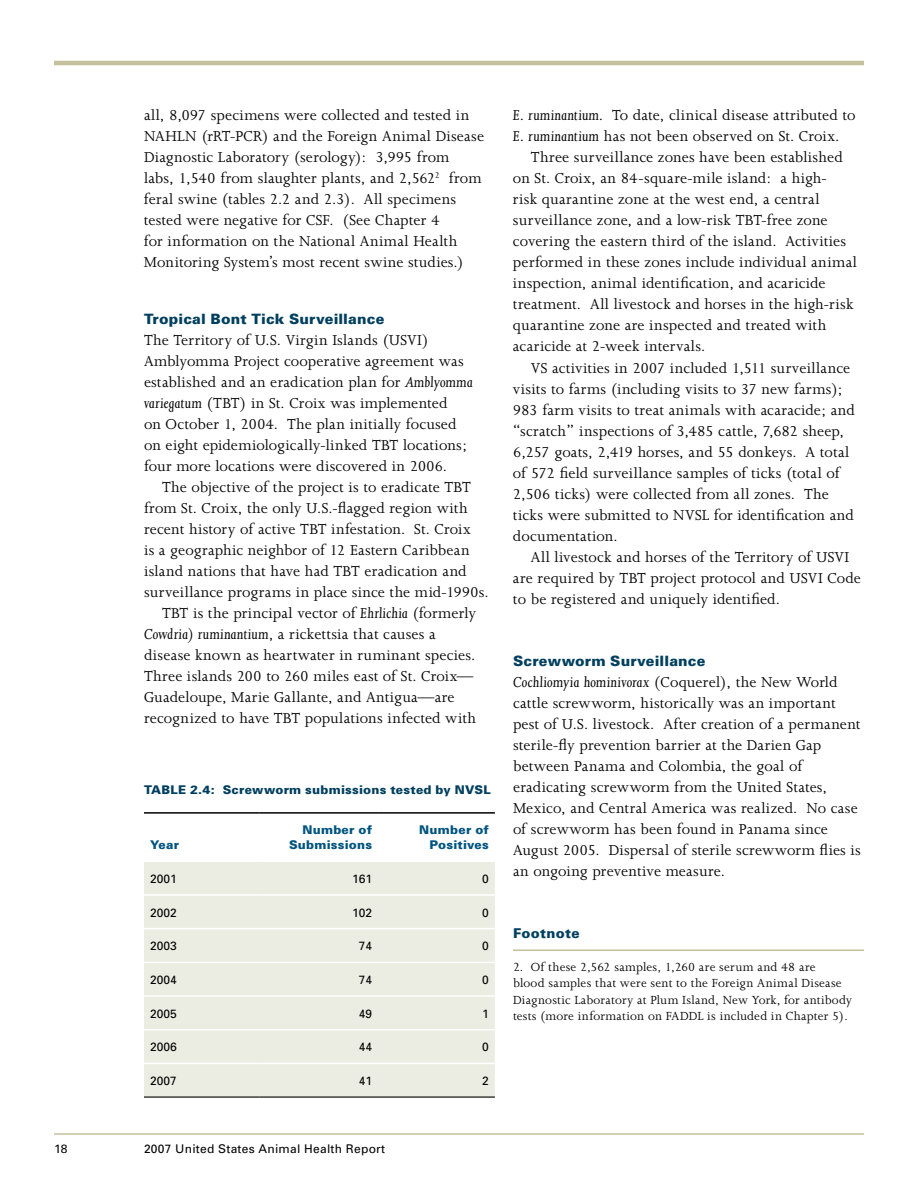
<style>
.page{position:relative;width:918px;height:1188px;background:#fff}
.page>*{position:absolute;margin:0;border:0;box-sizing:border-box;transform-origin:0 0}
.t1{font:16.5px/21px "Joanna";letter-spacing:.01em;color:#000}
.t2{font:900 14.25px "Univers";letter-spacing:.01em;color:#003f5f}
.t3{font:13.5px/16.5px "Joanna";letter-spacing:.015em;color:#000}
.t4{font:900 13.5px "Univers";letter-spacing:.025em;color:#003f5f}
.t5{font:12px "Univers";color:#000}
.t6{font:900 12px "Univers";letter-spacing:.02em;color:#003f5f}
.t7{font:900 12px/15px "Univers";letter-spacing:.02em;color:#005480;text-align:right}
.t8{font:12px "Univers";letter-spacing:.02em;color:#000}
.s1{font-style:italic}
</style>
<div class="page">
<div style="left:144px;top:862px;width:351px;height:235px;background:#ecede2"></div>
<hr style="left:144px;top:894px;width:116px;height:2px;background:#fff">
<hr style="left:260px;top:894px;width:118px;height:2px;background:#fff">
<hr style="left:378px;top:894px;width:117px;height:2px;background:#fff">
<hr style="left:144px;top:928px;width:116px;height:1px;background:#fff">
<hr style="left:260px;top:928px;width:118px;height:1px;background:#fff">
<hr style="left:378px;top:928px;width:117px;height:1px;background:#fff">
<hr style="left:144px;top:962px;width:116px;height:1px;background:#fff">
<hr style="left:260px;top:962px;width:118px;height:1px;background:#fff">
<hr style="left:378px;top:962px;width:117px;height:1px;background:#fff">
<hr style="left:144px;top:995px;width:116px;height:2px;background:#fff">
<hr style="left:260px;top:995px;width:118px;height:2px;background:#fff">
<hr style="left:378px;top:995px;width:117px;height:2px;background:#fff">
<hr style="left:144px;top:812px;width:116px;height:2px;background:#000">
<hr style="left:260px;top:812px;width:118px;height:2px;background:#000">
<hr style="left:378px;top:812px;width:117px;height:2px;background:#000">
<hr style="left:144px;top:1029px;width:116px;height:1px;background:#fff">
<hr style="left:260px;top:1029px;width:118px;height:1px;background:#fff">
<hr style="left:378px;top:1029px;width:117px;height:1px;background:#fff">
<hr style="left:144px;top:1063px;width:116px;height:1px;background:#fff">
<hr style="left:260px;top:1063px;width:118px;height:1px;background:#fff">
<hr style="left:378px;top:1063px;width:117px;height:1px;background:#fff">
<hr style="left:144px;top:1097px;width:116px;height:1px;background:#000">
<hr style="left:260px;top:1097px;width:118px;height:1px;background:#000">
<hr style="left:378px;top:1097px;width:117px;height:1px;background:#000">
<hr style="left:513px;top:949px;width:351px;height:2px;background:#c5c19d">
<hr style="left:54px;top:61px;width:810px;height:4px;background:#c5c19d">
<hr style="left:54px;top:1133px;width:810px;height:2px;background:#c5c19d">
<p class="t1" style="left:144px;top:105px;width:342px">all, 8,097 specimens were collected and tested in NAHLN (rRT-PCR) and the Foreign Animal Disease Diagnostic Laboratory (serology): 3,995 from<br>labs, 1,540 from slaughter plants, and 2,562<sup>2</sup> from feral swine (tables 2.2 and 2.3). All specimens tested were negative for CSF. (See Chapter 4<br>for information on the National Animal Health Monitoring System’s most recent swine studies.)</p>
<p class="t2" style="left:144px;top:310px;width:242px">Tropical Bont Tick Surveillance</p>
<p class="t1" style="left:144px;top:330px;width:330px">The Territory of U.S. Virgin Islands (USVI)<br>Amblyomma Project cooperative agreement was established and an eradication plan for <span class="s1">Amblyomma variegatum</span> (TBT) in St. Croix was implemented<br>on October 1, 2004. The plan initially focused on eight epidemiologically-linked TBT locations; four more locations were discovered in 2006.</p>
<p class="t1" style="left:162px;top:477px;width:310px">The objective of the project is to eradicate TBT</p>
<p class="t1" style="left:144px;top:498px;width:325px">from St. Croix, the only U.S.-flagged region with</p>
<p class="t1" style="left:144px;top:519px;width:328px">recent history of active TBT infestation. St. Croix</p>
<p class="t1" style="left:144px;top:540px;width:327px">is a geographic neighbor of 12 Eastern Caribbean</p>
<p class="t1" style="left:144px;top:561px;width:324px">island nations that have had TBT eradication and</p>
<p class="t1" style="left:144px;top:582px;width:346px">surveillance programs in place since the mid-1990s.</p>
<p class="t1" style="left:162px;top:603px;width:316px">TBT is the principal vector of <span class="s1">Ehrlichia</span> (formerly</p>
<p class="t1" style="left:144px;top:624px;width:293px"><span class="s1">Cowdria) ruminantium</span>, a rickettsia that causes a</p>
<p class="t1" style="left:144px;top:645px;width:333px">disease known as heartwater in ruminant species.</p>
<p class="t1" style="left:144px;top:666px;width:331px">Three islands 200 to 260 miles east of St. Croix—</p>
<p class="t1" style="left:144px;top:687px;width:312px">Guadeloupe, Marie Gallante, and Antigua—are</p>
<p class="t1" style="left:144px;top:708px;width:334px">recognized to have TBT populations infected with</p>
<p class="t6" style="left:144px;top:782px;width:348px">TABLE 2.4: Screwworm submissions tested by NVSL</p>
<p class="t7" style="left:150px;top:837px;width:31px">Year</p>
<p class="t7" style="left:289px;top:822px;width:85px">Number of<br>Submissions</p>
<p class="t7" style="left:419px;top:822px;width:71px">Number of<br>Positives</p>
<p class="t5" style="left:150px;top:871px;width:28px">2001</p>
<p class="t5" style="left:352px;top:871px;width:22px">161</p>
<p class="t5" style="left:482px;top:871px;width:8px">0</p>
<p class="t5" style="left:150px;top:905px;width:28px">2002</p>
<p class="t5" style="left:352px;top:905px;width:22px">102</p>
<p class="t5" style="left:482px;top:905px;width:8px">0</p>
<p class="t5" style="left:150px;top:939px;width:28px">2003</p>
<p class="t5" style="left:359px;top:939px;width:15px">74</p>
<p class="t5" style="left:482px;top:939px;width:8px">0</p>
<p class="t5" style="left:150px;top:972px;width:28px">2004</p>
<p class="t5" style="left:359px;top:972px;width:15px">74</p>
<p class="t5" style="left:482px;top:972px;width:8px">0</p>
<p class="t5" style="left:150px;top:1006px;width:28px">2005</p>
<p class="t5" style="left:359px;top:1006px;width:15px">49</p>
<p class="t5" style="left:482px;top:1006px;width:8px">1</p>
<p class="t5" style="left:150px;top:1040px;width:28px">2006</p>
<p class="t5" style="left:359px;top:1040px;width:15px">44</p>
<p class="t5" style="left:482px;top:1040px;width:8px">0</p>
<p class="t5" style="left:150px;top:1073px;width:28px">2007</p>
<p class="t5" style="left:359px;top:1073px;width:15px">41</p>
<p class="t5" style="left:482px;top:1073px;width:8px">2</p>
<p class="t1" style="left:513px;top:105px;width:344px"><span class="s1">E. ruminantium.</span> To date, clinical disease attributed to</p>
<p class="t1" style="left:513px;top:126px;width:328px"><span class="s1">E. ruminantium</span> has not been observed on St. Croix.</p>
<p class="t1" style="left:531px;top:147px;width:313px">Three surveillance zones have been established</p>
<p class="t1" style="left:513px;top:168px;width:316px">on St. Croix, an 84-square-mile island: a high-</p>
<p class="t1" style="left:513px;top:189px;width:308px">risk quarantine zone at the west end, a central</p>
<p class="t1" style="left:513px;top:210px;width:316px">surveillance zone, and a low-risk TBT-free zone</p>
<p class="t1" style="left:513px;top:231px;width:335px">covering the eastern third of the island. Activities</p>
<p class="t1" style="left:513px;top:252px;width:346px">performed in these zones include individual animal</p>
<p class="t1" style="left:513px;top:273px;width:314px">inspection, animal identification, and acaricide</p>
<p class="t1" style="left:513px;top:294px;width:342px">treatment. All livestock and horses in the high-risk</p>
<p class="t1" style="left:513px;top:315px;width:315px">quarantine zone are inspected and treated with</p>
<p class="t1" style="left:513px;top:336px;width:194px">acaricide at 2-week intervals.</p>
<p class="t1" style="left:531px;top:357px;width:321px">VS activities in 2007 included 1,511 surveillance</p>
<p class="t1" style="left:513px;top:378px;width:331px">visits to farms (including visits to 37 new farms);</p>
<p class="t1" style="left:513px;top:399px;width:343px">983 farm visits to treat animals with acaracide; and</p>
<p class="t1" style="left:513px;top:420px;width:333px">“scratch” inspections of 3,485 cattle, 7,682 sheep,</p>
<p class="t1" style="left:513px;top:441px;width:338px">6,257 goats, 2,419 horses, and 55 donkeys. A total</p>
<p class="t1" style="left:513px;top:462px;width:328px">of 572 field surveillance samples of ticks (total of</p>
<p class="t1" style="left:513px;top:483px;width:317px">2,506 ticks) were collected from all zones. The</p>
<p class="t1" style="left:513px;top:504px;width:342px">ticks were submitted to NVSL for identification and</p>
<p class="t1" style="left:513px;top:525px;width:106px">documentation.</p>
<p class="t1" style="left:531px;top:546px;width:320px">All livestock and horses of the Territory of USVI</p>
<p class="t1" style="left:513px;top:567px;width:350px">are required by TBT project protocol and USVI Code</p>
<p class="t1" style="left:513px;top:588px;width:268px">to be registered and uniquely identified.</p>
<p class="t2" style="left:513px;top:652px;width:194px">Screwworm Surveillance</p>
<p class="t1" style="left:513px;top:672px;width:349px"><span class="s1">Cochliomyia hominivorax</span> (Coquerel), the New World cattle screwworm, historically was an important pest of U.S. livestock. After creation of a permanent sterile-fly prevention barrier at the Darien Gap between Panama and Colombia, the goal of eradicating screwworm from the United States, Mexico, and Central America was realized. No case of screwworm has been found in Panama since August 2005. Dispersal of sterile screwworm flies is an ongoing preventive measure.</p>
<p class="t4" style="left:513px;top:924px;width:68px">Footnote</p>
<p class="t3" style="left:513px;top:958px;width:341px">2. Of these 2,562 samples, 1,260 are serum and 48 are<br>blood samples that were sent to the Foreign Animal Disease Diagnostic Laboratory at Plum Island, New York, for antibody tests (more information on FADDL is included in Chapter 5).</p>
<p class="t5" style="left:54px;top:1141px;width:15px">18</p>
<p class="t8" style="left:144px;top:1141px;width:243px">2007 United States Animal Health Report</p>
</div>
